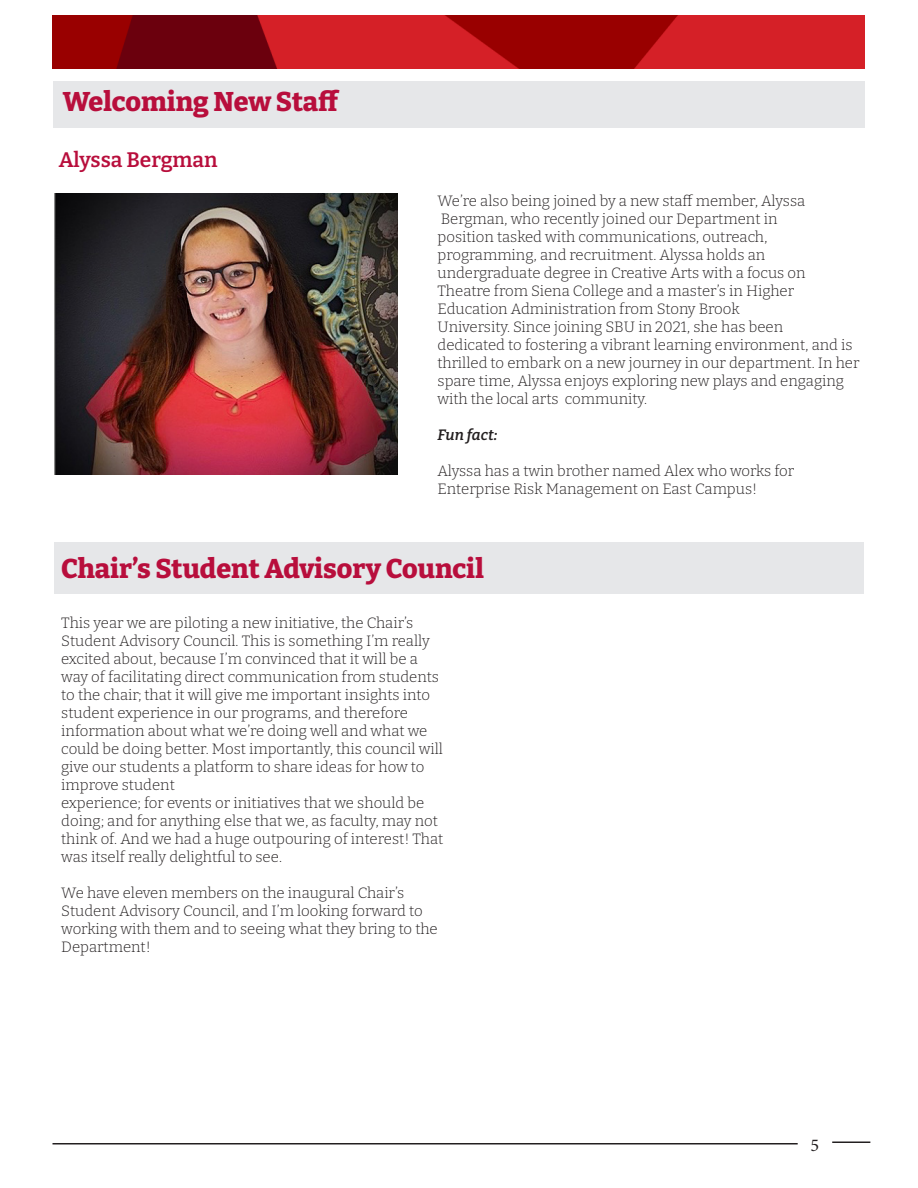
<style>
.page{position:relative;width:918px;height:1188px;background:#fff}
.page>*{position:absolute;margin:0;border:0;box-sizing:border-box;transform-origin:0 0}
.New_Article_Topic_Header{font:800 27px "Bitter";color:#b80e3c}
.Newsletter{font:600 21px "Bitter";letter-spacing:-.005em;color:#b80e3c}
.t1{font:18px "Minion Pro";color:#231f20}
.Newsletter-2{font:300 15px/18px "Bitter";color:#231f20}
.Newsletter-3{font:italic 600 15px "Bitter";color:#231f20}
</style>
<div class="page">
<hr style="left:52px;top:1143px;width:746px;height:1px;background:#231f20">
<hr style="left:832px;top:1142px;width:38px;height:1px;background:#231f20">
<img style="left:53px;top:15px;width:811px;height:53px">
<img style="left:54px;top:193px;width:343px;height:281px">
<div style="left:53px;top:81px;width:811px;height:47px;background:#e6e7e9"></div>
<div style="left:54px;top:542px;width:810px;height:52px;background:#e6e7e9"></div>
<p class="New_Article_Topic_Header" style="left:63px;top:78px;width:279px">Welcoming New Staff</p>
<h1 class="Newsletter" style="left:59px;top:143px;width:160px">Alyssa Bergman</h1>
<h1 class="Newsletter-2" style="left:438px;top:192px;width:423px">We’re also being joined by a new staff member, Alyssa Bergman, who recently joined our Department in<br>position tasked with communications, outreach, programming, and recruitment. Alyssa holds an undergraduate degree in Creative Arts with a focus on Theatre from Siena College and a master’s in Higher Education Administration from Stony Brook<br>University. Since joining SBU in 2021, she has been<br>dedicated to fostering a vibrant learning environment, and is thrilled to embark on a new journey in our department. In her spare time, Alyssa enjoys exploring new plays and engaging with the local arts community.</h1>
<h1 class="Newsletter-3" style="left:438px;top:423px;width:61px">Fun fact:</h1>
<h1 class="Newsletter-2" style="left:438px;top:462px;width:358px">Alyssa has a twin brother named Alex who works for<br>Enterprise Risk Management on East Campus!</h1>
<p class="New_Article_Topic_Header" style="left:61px;top:545px;width:424px">Chair’s Student Advisory Council</p>
<h1 class="Newsletter-2" style="left:61px;top:614px;width:354px">This year we are piloting a new initiative, the Chair’s</h1>
<h1 class="Newsletter-2" style="left:61px;top:632px;width:384px">Student Advisory Council. This is something I’m really excited about, because I’m convinced that it will be a way of facilitating direct communication from students to the chair; that it will give me important insights into student experience in our programs, and therefore information about what we’re doing well and what we could be doing better. Most importantly, this council will give our students a platform to share ideas for how to improve student<br>experience; for events or initiatives that we should be doing; and for anything else that we, as faculty, may not think of. And we had a huge outpouring of interest! That was itself really delightful to see.</h1>
<h1 class="Newsletter-2" style="left:61px;top:884px;width:378px">We have eleven members on the inaugural Chair’s Student Advisory Council, and I’m looking forward to working with them and to seeing what they bring to the Department!</h1>
<p class="t1" style="left:811px;top:1133px;width:10px">5</p>
</div>
